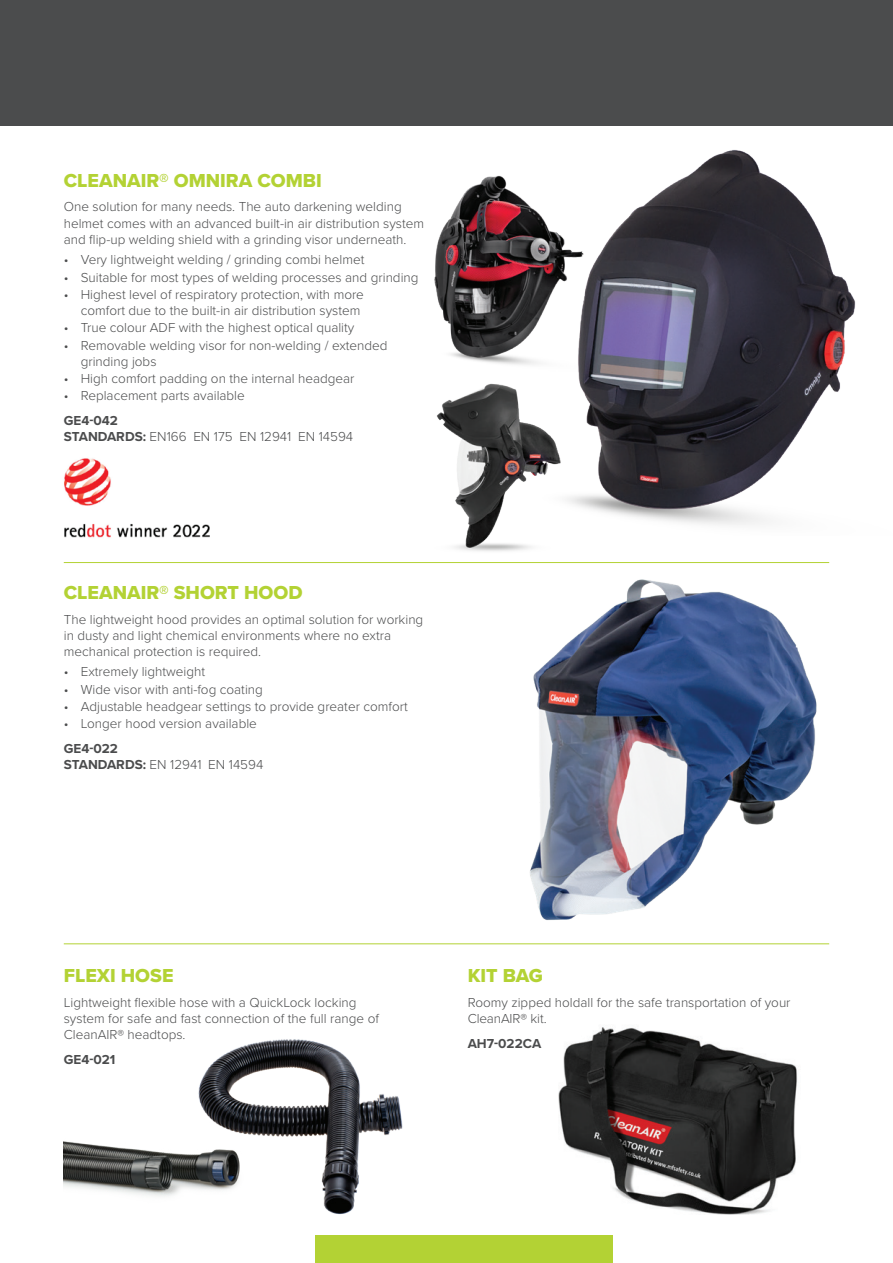
<style>
.page{position:relative;width:893px;height:1263px;background:#fff}
.page>*{position:absolute;margin:0;border:0;box-sizing:border-box;transform-origin:0 0}
.t1{font:19.5px "Proxima Nova Extrabld";color:#b3d234}
.t2{font:300 13.5px/16.2px "Proxima Nova";color:#4b4c4d}
.t3{font:700 13.5px/16.2px "Proxima Nova";color:#4b4c4d}
.s1{font-weight:700}
.s2{font-weight:300}
</style>
<div class="page">
<img style="left:558px;top:1027px;width:240px;height:188px">
<div style="left:0;top:0;width:893px;height:126px;background:#4b4c4d"></div>
<div style="left:315px;top:1235px;width:297px;height:28px;background:#b3d234"></div>
<img style="left:492px;top:562px;width:338px;height:358px">
<img style="left:437px;top:383px;width:94px;height:168px">
<img style="left:434px;top:176px;width:58px;height:187px">
<img style="left:198px;top:1039px;width:205px;height:176px">
<img style="left:64px;top:1127px;width:199px;height:88px">
<hr style="left:64px;top:943px;width:765px;height:1px;background:#b3d234">
<hr style="left:64px;top:562px;width:765px;height:1px;background:#b3d234">
<img style="left:64px;top:458px;width:146px;height:80px">
<img style="left:492px;top:150px;width:364px;height:386px">
<h1 class="t1" style="left:64px;top:166px;width:260px">CLEANAIR® OMNIRA COMBI</h1>
<p class="t2" style="left:64px;top:198px;width:362px">One solution for many needs. The auto darkening welding helmet comes with an advanced built-in air distribution system and flip-up welding shield with a grinding visor underneath.</p>
<p class="t2" style="left:64px;top:251px;width:302px">• Very lightweight welding / grinding combi helmet</p>
<p class="t2" style="left:64px;top:268px;width:356px">• Suitable for most types of welding processes and grinding</p>
<p class="t2" style="left:64px;top:285px;width:302px;text-align:right">• Highest level of respiratory protection, with more comfort due to the built-in air distribution system</p>
<p class="t2" style="left:64px;top:319px;width:292px">• True colour ADF with the highest optical quality</p>
<p class="t2" style="left:81px;top:336px;width:308px;text-indent:-17px">• Removable welding visor for non-welding / extended grinding jobs</p>
<p class="t2" style="left:64px;top:370px;width:292px">• High comfort padding on the internal headgear</p>
<p class="t2" style="left:64px;top:387px;width:183px">• Replacement parts available</p>
<p class="t2" style="left:64px;top:412px;width:291px"><span class="s1">GE4-042<br>STANDARDS:</span> EN166 EN 175 EN 12941 EN 14594</p>
<h1 class="t1" style="left:64px;top:578px;width:240px">CLEANAIR® SHORT HOOD</h1>
<p class="t2" style="left:64px;top:610px;width:361px">The lightweight hood provides an optimal solution for working in dusty and light chemical environments where no extra mechanical protection is required.</p>
<p class="t2" style="left:64px;top:663px;width:143px">• Extremely lightweight</p>
<p class="t2" style="left:64px;top:680px;width:201px">• Wide visor with anti-fog coating</p>
<p class="t2" style="left:64px;top:698px;width:345px">• Adjustable headgear settings to provide greater comfort</p>
<p class="t2" style="left:64px;top:715px;width:195px">• Longer hood version available</p>
<p class="t3" style="left:64px;top:740px;width:201px">GE4-022<br>STANDARDS: <span class="s2">EN 12941 EN 14594</span></p>
<h1 class="t1" style="left:64px;top:961px;width:111px">FLEXI HOSE</h1>
<p class="t2" style="left:64px;top:994px;width:317px">Lightweight flexible hose with a QuickLock locking system for safe and fast connection of the full range of<br>CleanAIR® headtops.</p>
<p class="t3" style="left:64px;top:1051px;width:53px">GE4-021</p>
<h1 class="t1" style="left:468px;top:961px;width:77px">KIT BAG</h1>
<p class="t2" style="left:468px;top:994px;width:324px">Roomy zipped holdall for the safe transportation of your<br>CleanAIR® kit.</p>
<p class="t3" style="left:468px;top:1035px;width:75px">AH7-022CA</p>
</div>
